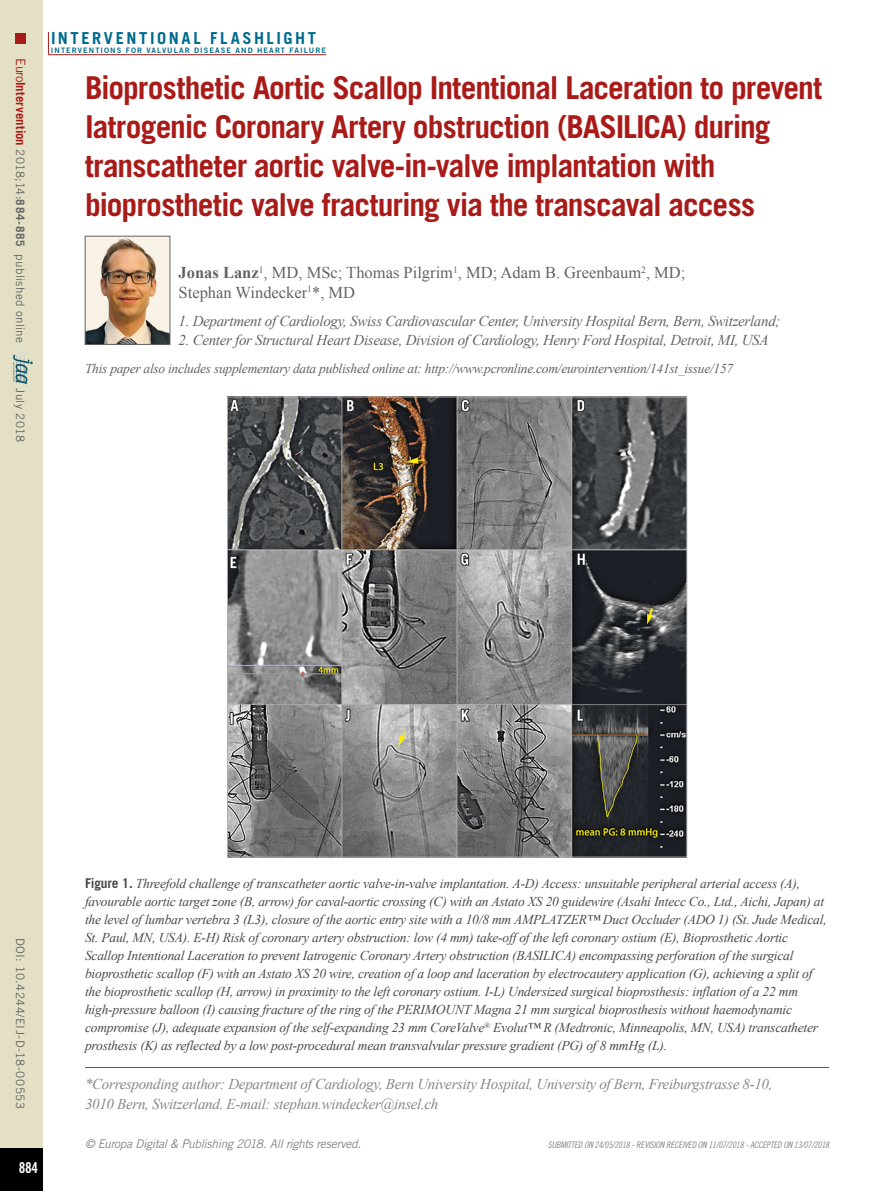
<style>
.page{position:relative;width:893px;height:1191px;background:#fff}
.page>*{position:absolute;margin:0;border:0;box-sizing:border-box;transform-origin:0 0}
.t1{font:700 31.5px/39px "Trade Gothic LT Std";letter-spacing:-.03em;color:#a91b18}
.t2{font:16.5px/19.5px "Times New Roman";color:#646363}
.t3{font:700 16.5px "Trade Gothic LT Std";letter-spacing:.16em;color:#006b8d}
.t4{font:italic 15px "Times New Roman";letter-spacing:-.02em;color:#646363}
.t5{font:italic 15px/19.5px "Times New Roman";letter-spacing:-.02em;color:#878787}
.t6{font:15px "Trade Gothic LT Std Bd Cn 20";color:#fff}
.t7{font:italic 13.5px/18px "Times New Roman";letter-spacing:-.015em;color:#4a4a49}
.t8{font:italic 13.5px "Times New Roman";letter-spacing:-.02em;color:#646363}
.t9{font:italic 12px "Trade Gothic LT Std";letter-spacing:-.03em;color:#878787}
.t10{font:11.7px "Trade Gothic LT Std";letter-spacing:.025em;color:#646363}
.t11{font:9px "Trade Gothic LT Std Cn 18 Obl";letter-spacing:-.02em;color:#878787}
.t12{font:7.5px "Trade Gothic LT Std Bd 2";letter-spacing:.145em;color:#006b8d}
.s1{font-size:12.75px;color:#a91b18}
.s2{font-weight:700;font-size:12.75px;color:#a91b18}
.s3{font-weight:700}
.s4{font-family:"Trade Gothic LT Std";font-weight:700;font-style:normal}
</style>
<div class="page">
<div style="left:0;top:0;width:43px;height:1191px;background:#e4e0c5"></div>
<div style="left:0;top:1148px;width:43px;height:43px;background:#000"></div>
<div style="left:16px;top:34px;width:10px;height:10px;background:#a91b18"></div>
<svg style="left:48px;top:32px;width:1px;height:22px"></svg>
<hr style="left:48px;top:54px;width:278px;height:1px;background:#a91b18">
<svg style="left:13px;top:354px;width:20px;height:30px"></svg>
<hr style="left:85px;top:1067px;width:744px;height:1px;background:#575756">
<img style="left:229px;top:398px;width:456px;height:457px">
<img style="left:87px;top:238px;width:81px;height:104px">
<div style="left:85px;top:236px;width:85px;height:108px;border:1px solid #646363"></div>
<p class="t10" style="left:27px;top:58px;width:286px;rotate:90deg"><span class="s1">Euro</span><span class="s2">Intervention</span> 2018;14:<span class="s3">884-885</span> published online</p>
<p class="t10" style="left:27px;top:388px;width:55px;rotate:90deg">July 2018</p>
<p class="t3" style="left:51px;top:28px;width:266px">INTERVENTIONAL FLASHLIGHT</p>
<p class="t12" style="left:51px;top:45px;width:277px">INTERVENTIONS FOR VALVULAR DISEASE AND HEART FAILURE</p>
<p class="t1" style="left:85px;top:68px;width:739px">Bioprosthetic Aortic Scallop Intentional Laceration to prevent Iatrogenic Coronary Artery obstruction (BASILICA) during transcatheter aortic valve-in-valve implantation with bioprosthetic valve fracturing via the transcaval access</p>
<p class="t2" style="left:179px;top:263px;width:508px"><span class="s3">Jonas Lanz</span><sup>1</sup>, MD, MSc; Thomas Pilgrim<sup>1</sup>, MD; Adam B. Greenbaum<sup>2</sup>, MD;<br>Stephan Windecker<sup>1</sup>*, MD</p>
<p class="t4" style="left:179px;top:310px;width:603px">1. Department of Cardiology, Swiss Cardiovascular Center, University Hospital Bern, Bern, Switzerland;</p>
<p class="t4" style="left:179px;top:330px;width:591px">2. Center for Structural Heart Disease, Division of Cardiology, Henry Ford Hospital, Detroit, MI, USA</p>
<p class="t8" style="left:85px;top:359px;width:650px">This paper also includes supplementary data published online at: http://www.pcronline.com/eurointervention/141st_issue/157</p>
<p class="t10" style="left:27px;top:938px;width:172px;rotate:90deg">DOI: 10.4244/EIJ-D-18-00553</p>
<p class="t6" style="left:19px;top:1158px;width:21px">884</p>
<p class="t7" style="left:85px;top:874px;width:743px"><span class="s4">Figure 1.</span> Threefold challenge of transcatheter aortic valve-in-valve implantation. A-D) Access: unsuitable peripheral arterial access (A), favourable aortic target zone (B, arrow) for caval-aortic crossing (C) with an Astato XS 20 guidewire (Asahi Intecc Co., Ltd., Aichi, Japan) at the level of lumbar vertebra 3 (L3), closure of the aortic entry site with a 10/8 mm AMPLATZER™ Duct Occluder (ADO 1) (St. Jude Medical, St. Paul, MN, USA). E-H) Risk of coronary artery obstruction: low (4 mm) take-off of the left coronary ostium (E), Bioprosthetic Aortic Scallop Intentional Laceration to prevent Iatrogenic Coronary Artery obstruction (BASILICA) encompassing perforation of the surgical bioprosthetic scallop (F) with an Astato XS 20 wire, creation of a loop and laceration by electrocautery application (G), achieving a split of the bioprosthetic scallop (H, arrow) in proximity to the left coronary ostium. I-L) Undersized surgical bioprosthesis: inflation of a 22 mm high-pressure balloon (I) causing fracture of the ring of the PERIMOUNT Magna 21 mm surgical bioprosthesis without haemodynamic compromise (J), adequate expansion of the self-expanding 23 mm CoreValve<sup>®</sup> Evolut™ R (Medtronic, Minneapolis, MN, USA) transcatheter prosthesis (K) as reflected by a low post-procedural mean transvalvular pressure gradient (PG) of 8 mmHg (L).</p>
<p class="t5" style="left:85px;top:1074px;width:689px">*Corresponding author: Department of Cardiology, Bern University Hospital, University of Bern, Freiburgstrasse 8-10,<br>3010 Bern, Switzerland. E-mail: stephan.windecker@insel.ch</p>
<p class="t9" style="left:85px;top:1137px;width:278px">© Europa Digital &amp; Publishing 2018. All rights reserved.</p>
<p class="t11" style="left:548px;top:1139px;width:283px">SUBMITTED ON 24/05/2018 - REVISION RECEIVED ON 11/07/2018 - ACCEPTED ON 13/07/2018</p>
</div>
